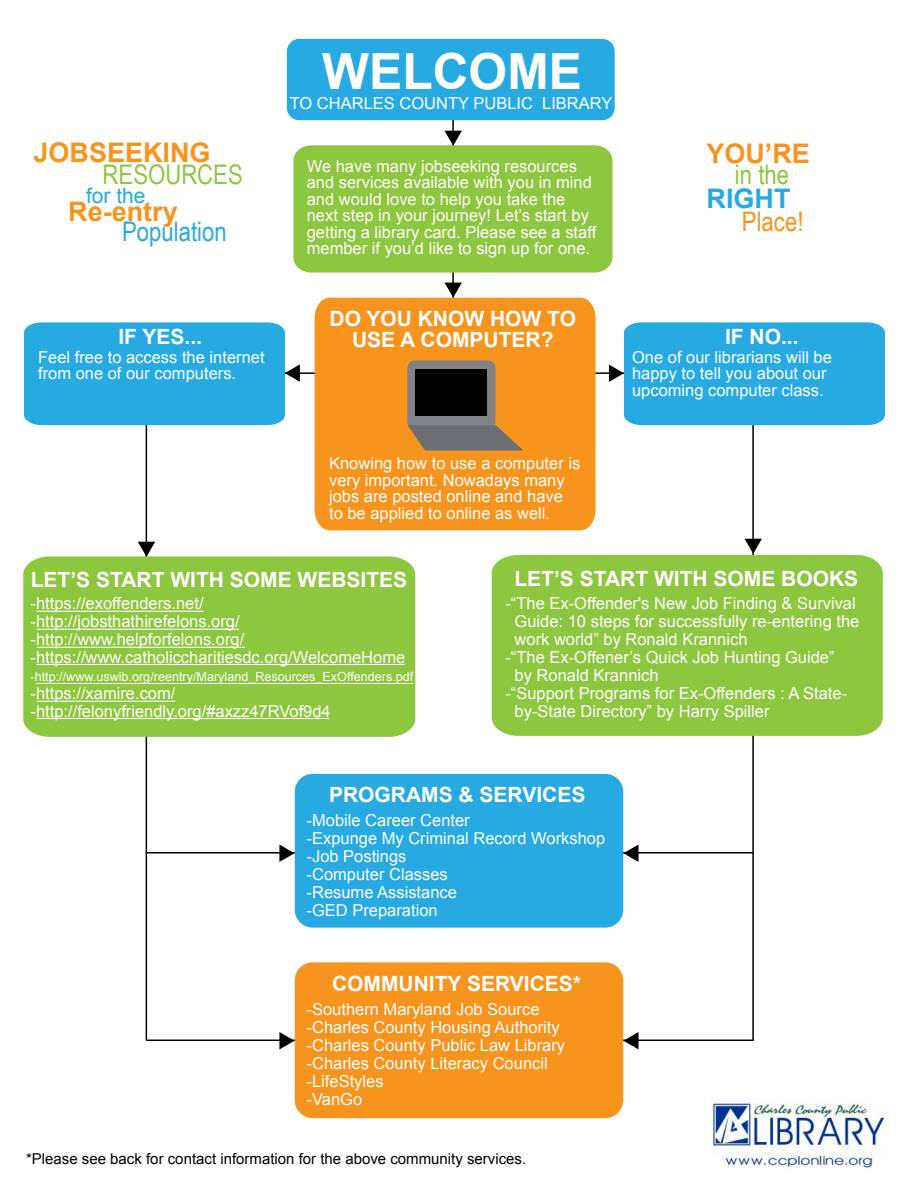
<style>
.page{position:relative;width:900px;height:1200px;background:#fff}
.page>*{position:absolute;margin:0;border:0;box-sizing:border-box;transform-origin:0 0}
.t1{font:700 49.65px "Arial";color:#fff}
.t2{font:700 27px "Arial";color:#f7941e}
.t3{font:27px "Arial Narrow";color:#8dc63f}
.t4{font:27px "Arial Narrow";color:#27aae1}
.t5{font:27px "Arial Narrow";color:#f7941e}
.t6{font:700 27px "Arial";color:#27aae1}
.t7{font:700 21px "Arial";color:#fff}
.t8{font:21px "Arial";color:#27aae1}
.t9{font:16.5px/18px "Arial";color:#fff}
.t10{font:15px "Arial";color:#000}
.t11{font:12.6px "Arial";color:#fff}
</style>
<div class="page">
<hr style="left:752px;top:402px;width:2px;height:639px;background:#000">
<div style="left:492px;top:555px;width:391px;height:181px;background:#8dc63f"></div>
<hr style="left:146px;top:402px;width:1px;height:639px;background:#000">
<svg style="left:138px;top:542px;width:17px;height:14px"></svg>
<svg style="left:745px;top:539px;width:17px;height:15px"></svg>
<hr style="left:256px;top:372px;width:375px;height:2px;background:#000">
<hr style="left:452px;top:92px;width:2px;height:314px;background:#000">
<div style="left:287px;top:39px;width:328px;height:81px;background:#27aae1;border-radius:12px"></div>
<div style="left:315px;top:298px;width:281px;height:232px;background:#f7941e"></div>
<svg style="left:407px;top:361px;width:116px;height:90px;background:#a1805a"></svg>
<div style="left:416px;top:369px;width:71px;height:47px;background:#000"></div>
<svg style="left:24px;top:322px;width:276px;height:103px;background:#33aee1"></svg>
<svg style="left:445px;top:283px;width:17px;height:15px"></svg>
<svg style="left:293px;top:131px;width:319px;height:142px;background:#9acc55"></svg>
<div style="left:609px;top:322px;width:276px;height:103px;background:#27aae1"></div>
<div style="left:23px;top:556px;width:392px;height:181px;background:#8dc63f"></div>
<hr style="left:146px;top:852px;width:607px;height:2px;background:#000">
<div style="left:295px;top:774px;width:328px;height:154px;background:#27aae1;border-radius:18px"></div>
<svg style="left:279px;top:845px;width:16px;height:17px"></svg>
<svg style="left:623px;top:845px;width:16px;height:17px"></svg>
<hr style="left:147px;top:1040px;width:606px;height:1px;background:#000">
<svg style="left:279px;top:1032px;width:16px;height:17px"></svg>
<svg style="left:623px;top:1032px;width:16px;height:17px"></svg>
<div style="left:295px;top:962px;width:328px;height:156px;background:#f7941e;border-radius:18px"></div>
<hr style="left:37px;top:611px;width:167px;height:1px;background:#fff">
<hr style="left:37px;top:629px;width:202px;height:1px;background:#fff">
<hr style="left:37px;top:647px;width:208px;height:1px;background:#fff">
<hr style="left:37px;top:664px;width:368px;height:1px;background:#fff">
<hr style="left:37px;top:718px;width:292px;height:1px;background:#fff">
<hr style="left:36px;top:683px;width:377px;height:1px;background:#fff">
<hr style="left:37px;top:701px;width:138px;height:1px;background:#fff">
<img style="left:711px;top:1099px;width:175px;height:70px">
<h2 class="t2" style="left:34px;top:134px;width:179px">JOBSEEKING</h2>
<h2 class="t3" style="left:103px;top:155px;width:142px">RESOURCES</h2>
<p class="t8" style="left:86px;top:182px;width:61px">for the</p>
<h2 class="t2" style="left:68px;top:194px;width:111px">Re-entry</h2>
<h2 class="t4" style="left:122px;top:212px;width:106px">Population</h2>
<h1 class="t1" style="left:322px;top:39px;width:261px">WELCOME</h1>
<p class="t9" style="left:290px;top:94px;width:324px">TO CHARLES COUNTY PUBLIC LIBRARY</p>
<p class="t9" style="left:307px;top:158px;width:291px;line-height:16.5px">We have many jobseeking resources and services available with you in mind and would love to help you take the next step in your journey! Let’s start by getting a library card. Please see a staff member if you’d like to sign up for one.</p>
<p class="t7" style="left:330px;top:305px;width:248px">DO YOU KNOW HOW TO</p>
<h2 class="t2" style="left:706px;top:136px;width:105px">YOU’RE</h2>
<h2 class="t3" style="left:735px;top:155px;width:56px">in the</h2>
<h2 class="t6" style="left:707px;top:180px;width:85px">RIGHT</h2>
<h2 class="t5" style="left:742px;top:201px;width:63px">Place!</h2>
<p class="t7" style="left:118px;top:323px;width:85px">IF YES...</p>
<p class="t7" style="left:352px;top:326px;width:203px">USE A COMPUTER?</p>
<p class="t7" style="left:725px;top:323px;width:75px">IF NO...</p>
<p class="t9" style="left:38px;top:349px;width:228px;line-height:16.5px">Feel free to access the internet from one of our computers.</p>
<p class="t9" style="left:632px;top:349px;width:201px;line-height:16.5px">One of our librarians will be happy to tell you about our upcoming computer class.</p>
<p class="t9" style="left:329px;top:455px;width:253px;line-height:16.5px">Knowing how to use a computer is very important. Nowadays many jobs are posted online and have to be applied to online as well.</p>
<p class="t7" style="left:31px;top:566px;width:378px">LET’S START WITH SOME WEBSITES</p>
<p class="t7" style="left:514px;top:564px;width:345px">LET’S START WITH SOME BOOKS</p>
<p class="t9" style="left:31px;top:594px;width:376px">-https://exoffenders.net/ -http://jobsthathirefelons.org/ -http://www.helpforfelons.org/ -https://www.catholiccharitiesdc.org/WelcomeHome</p>
<p class="t11" style="left:31px;top:668px;width:384px">-http://www.uswib.org/reentry/Maryland_Resources_ExOffenders.pdf</p>
<p class="t9" style="left:31px;top:684px;width:302px">-https://xamire.com/ -http://felonyfriendly.org/#axzz47RVof9d4</p>
<p class="t9" style="left:505px;top:594px;width:352px">-“The Ex-Offender's New Job Finding &amp; Survival</p>
<p class="t9" style="left:515px;top:612px;width:346px">Guide: 10 steps for successfully re-entering the</p>
<p class="t9" style="left:515px;top:630px;width:234px">work world” by Ronald Krannich</p>
<p class="t9" style="left:505px;top:648px;width:331px">-“The Ex-Offener’s Quick Job Hunting Guide”</p>
<p class="t9" style="left:515px;top:666px;width:145px">by Ronald Krannich</p>
<p class="t9" style="left:505px;top:684px;width:343px">-“Support Programs for Ex-Offenders : A State-</p>
<p class="t9" style="left:515px;top:702px;width:256px">by-State Directory” by Harry Spiller</p>
<p class="t7" style="left:329px;top:781px;width:258px">PROGRAMS &amp; SERVICES</p>
<p class="t9" style="left:307px;top:811px;width:300px">-Mobile Career Center<br>-Expunge My Criminal Record Workshop -Job Postings<br>-Computer Classes<br>-Resume Assistance<br>-GED Preparation</p>
<p class="t7" style="left:332px;top:970px;width:250px">COMMUNITY SERVICES*</p>
<p class="t9" style="left:307px;top:1000px;width:260px">-Southern Maryland Job Source -Charles County Housing Authority -Charles County Public Law Library -Charles County Literacy Council -LifeStyles<br>-VanGo</p>
<p class="t10" style="left:26px;top:1149px;width:502px">*Please see back for contact information for the above community services.</p>
</div>
